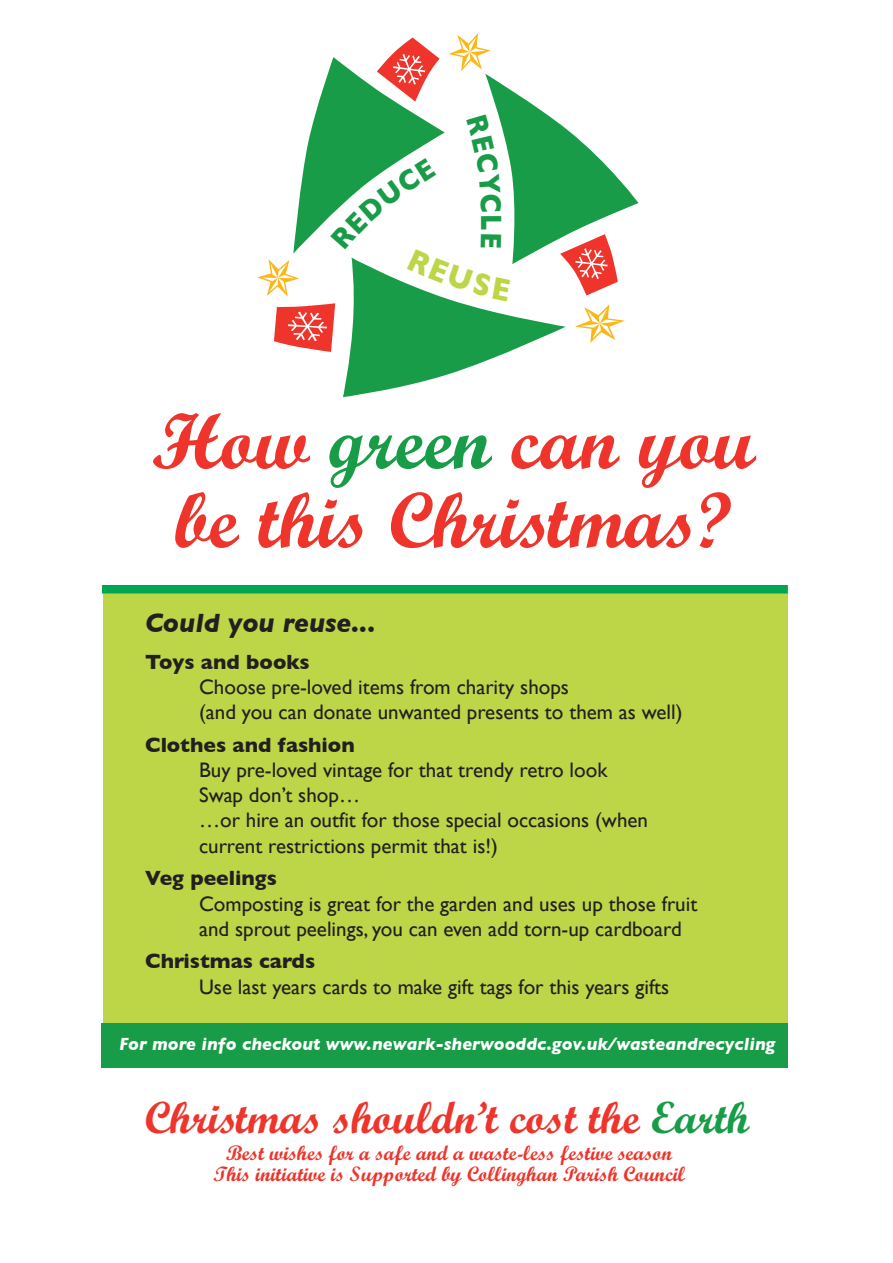
<style>
.page{position:relative;width:893px;height:1263px;background:#fff}
.page>*{position:absolute;margin:0;border:0;box-sizing:border-box;transform-origin:0 0}
.t1{font:700 79.05px/79.1px "Script";color:#ee342b}
.t2{font:700 45.3px "Script";color:#ee342b}
.t3{font:700 30px "Gill Sans";color:#189c48;scale:.86 1}
.t4{font:italic 700 27px "Gill Sans";color:#231f20}
.t5{font:21px/25.2px "Gill Sans";color:#231f20}
.t6{font:700 21px/21px "Script";color:#ee342b;text-align:center}
.t7{font:700 21px "Gill Sans";color:#231f20}
.t8{font:italic 700 18px "Gill Sans";color:#fff}
.s1{color:#189c48}
</style>
<div class="page">
<div style="left:103px;top:593px;width:684px;height:430px;background:#bcd647"></div>
<div style="left:102px;top:1023px;width:686px;height:44px;background:#189c48"></div>
<div style="left:102px;top:585px;width:686px;height:8px;background:#00a54f"></div>
<svg style="left:257px;top:33px;width:381px;height:364px"></svg>
<h3 class="t3" style="left:509px;top:214px;width:21px;rotate:90deg">L</h3>
<h1 class="t1" style="left:151px;top:401px;width:606px">How <span class="s1">green</span> can you be this Christmas?</h1>
<p class="t4" style="left:145px;top:607px;width:232px">Could you reuse...</p>
<p class="t7" style="left:145px;top:649px;width:166px">Toys and books</p>
<p class="t5" style="left:199px;top:674px;width:485px">Choose pre-loved items from charity shops<br>(and you can donate unwanted presents to them as well)</p>
<p class="t7" style="left:145px;top:732px;width:211px">Clothes and fashion</p>
<p class="t5" style="left:199px;top:757px;width:450px">Buy pre-loved vintage for that trendy retro look Swap don’t shop…<br>…or hire an outfit for those special occasions (when current restrictions permit that is!)</p>
<p class="t7" style="left:145px;top:866px;width:133px">Veg peelings</p>
<p class="t5" style="left:199px;top:891px;width:500px">Composting is great for the garden and uses up those fruit and sprout peelings, you can even add torn-up cardboard</p>
<p class="t7" style="left:145px;top:949px;width:172px">Christmas cards</p>
<p class="t5" style="left:199px;top:974px;width:472px">Use last years cards to make gift tags for this years gifts</p>
<p class="t8" style="left:119px;top:1033px;width:658px">For more info checkout www.newark-sherwooddc.gov.uk/wasteandrecycling</p>
<h2 class="t2" style="left:145px;top:1089px;width:606px">Christmas shouldn’t cost the <span class="s1">Earth</span></h2>
<p class="t6" style="left:214px;top:1142px;width:473px">Best wishes for a safe and a waste-less festive season<br>This initiative is Supported by Collinghan Parish Council</p>
</div>
